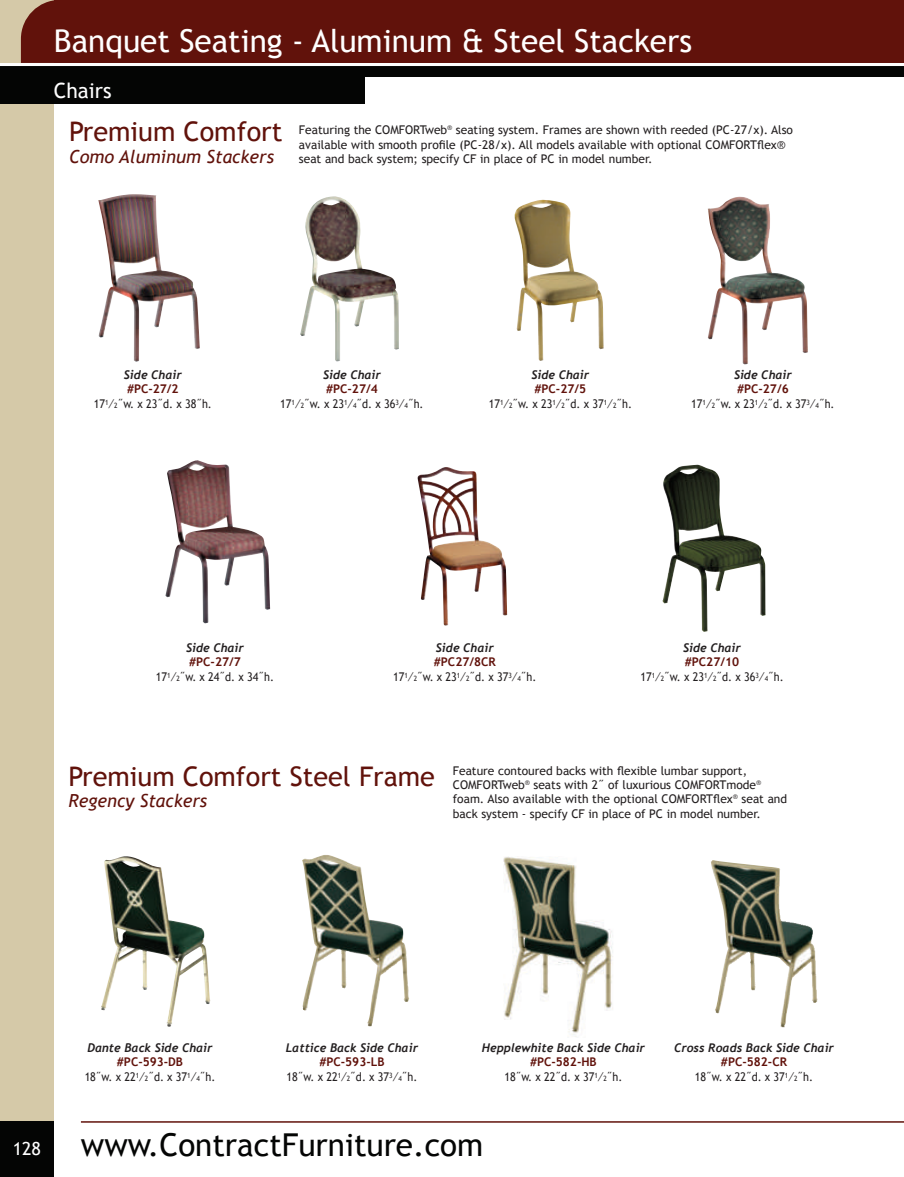
<style>
.page{position:relative;width:904px;height:1177px;background:#fff}
.page>*{position:absolute;margin:0;border:0;box-sizing:border-box;transform-origin:0 0}
.t1{font:31.5px "Trebuchet MS";color:#fff}
.t2{font:31.5px "Trebuchet MS";color:#040504}
.t3{font:27px "Trebuchet MS";color:#61120b}
.t4{font:21px "Trebuchet MS";color:#fff}
.t5{font:italic 18px "Trebuchet MS";color:#61120b}
.t6{font:18px "Trebuchet MS";color:#fff}
.t7{font:12px/14.4px "Trebuchet MS";color:#231f20}
.t8{font:12px/14.4px "Trebuchet MS";color:#231f20;text-align:center;scale:.9 1}
.t9{font:italic 700 12px "Trebuchet";color:#231f20}
.s1{font-weight:700;color:#61120b}
.s2{font-size:7.2px}
</style>
<div class="page">
<div style="left:0;top:0;width:54px;height:1176px;background:#d5c9a8"></div>
<div style="left:0;top:66px;width:904px;height:11px;background:#040504"></div>
<div style="left:0;top:77px;width:364px;height:27px;background:#040504"></div>
<div style="left:0;top:1120px;width:54px;height:56px;background:#040504"></div>
<hr style="left:81px;top:1120px;width:823px;height:2px;background:#61120b">
<hr style="left:0;top:63px;width:904px;height:3px;background:#fff">
<div style="left:21px;top:0;width:883px;height:63px;background:#61120b"></div>
<img style="left:98px;top:194px;width:102px;height:168px">
<img style="left:300px;top:196px;width:99px;height:165px">
<img style="left:514px;top:199px;width:89px;height:162px">
<img style="left:708px;top:196px;width:100px;height:168px">
<img style="left:165px;top:460px;width:105px;height:163px">
<img style="left:417px;top:467px;width:90px;height:158px">
<img style="left:662px;top:464px;width:103px;height:167px">
<img style="left:101px;top:856px;width:109px;height:170px">
<img style="left:302px;top:855px;width:107px;height:171px">
<img style="left:503px;top:857px;width:110px;height:178px">
<img style="left:711px;top:860px;width:106px;height:166px">
<h1 class="t1" style="left:54px;top:22px;width:640px">Banquet Seating - Aluminum &amp; Steel Stackers</h1>
<h3 class="t4" style="left:54px;top:78px;width:59px">Chairs</h3>
<h2 class="t3" style="left:69px;top:116px;width:215px">Premium Comfort</h2>
<h3 class="t5" style="left:69px;top:146px;width:206px">Como Aluminum Stackers</h3>
<p class="t7" style="left:299px;top:123px;width:495px">Featuring the COMFORTweb<sup>®</sup> seating system. Frames are shown with reeded (PC-27/x). Also available with smooth profile (PC-28/x). All models available with optional COMFORTflex® seat and back system; specify CF in place of PC in model number.</p>
<p class="t9" style="left:124px;top:367px;width:59px">Side Chair</p>
<p class="t8" style="left:94px;top:381px;width:133px"><span class="s1">#PC-27/2<br></span>17<sup>1</sup>⁄<span class="s2">2</span>˝w. x 23˝d. x 38˝h.</p>
<p class="t9" style="left:323px;top:367px;width:59px">Side Chair</p>
<p class="t8" style="left:280px;top:381px;width:161px"><span class="s1">#PC-27/4<br></span>17<sup>1</sup>⁄<span class="s2">2</span>˝w. x 23<sup>1</sup>⁄<span class="s2">4</span>˝d. x 36<sup>3</sup>⁄<span class="s2">4</span>˝h.</p>
<p class="t9" style="left:531px;top:367px;width:59px">Side Chair</p>
<p class="t8" style="left:489px;top:381px;width:161px"><span class="s1">#PC-27/5<br></span>17<sup>1</sup>⁄<span class="s2">2</span>˝w. x 23<sup>1</sup>⁄<span class="s2">2</span>˝d. x 37<sup>1</sup>⁄<span class="s2">2</span>˝h.</p>
<p class="t9" style="left:734px;top:367px;width:59px">Side Chair</p>
<p class="t8" style="left:691px;top:381px;width:161px"><span class="s1">#PC-27/6<br></span>17<sup>1</sup>⁄<span class="s2">2</span>˝w. x 23<sup>1</sup>⁄<span class="s2">2</span>˝d. x 37<sup>3</sup>⁄<span class="s2">4</span>˝h.</p>
<p class="t9" style="left:186px;top:640px;width:59px">Side Chair</p>
<p class="t8" style="left:156px;top:654px;width:133px"><span class="s1">#PC-27/7<br></span>17<sup>1</sup>⁄<span class="s2">2</span>˝w. x 24˝d. x 34˝h.</p>
<p class="t9" style="left:436px;top:640px;width:59px">Side Chair</p>
<p class="t8" style="left:393px;top:654px;width:161px"><span class="s1">#PC27/8CR<br></span>17<sup>1</sup>⁄<span class="s2">2</span>˝w. x 23<sup>1</sup>⁄<span class="s2">2</span>˝d. x 37<sup>3</sup>⁄<span class="s2">4</span>˝h.</p>
<p class="t9" style="left:683px;top:640px;width:59px">Side Chair</p>
<p class="t8" style="left:640px;top:654px;width:161px"><span class="s1">#PC27/10<br></span>17<sup>1</sup>⁄<span class="s2">2</span>˝w. x 23<sup>1</sup>⁄<span class="s2">2</span>˝d. x 36<sup>3</sup>⁄<span class="s2">4</span>˝h.</p>
<h2 class="t3" style="left:68px;top:760px;width:368px">Premium Comfort Steel Frame</h2>
<h3 class="t5" style="left:68px;top:790px;width:140px">Regency Stackers</h3>
<p class="t7" style="left:453px;top:763px;width:336px">Feature contoured backs with flexible lumbar support, COMFORTweb<sup>®</sup> seats with 2˝ of luxurious COMFORTmode<sup>® </sup>foam. Also available with the optional COMFORTflex<sup>®</sup> seat and back system - specify CF in place of PC in model number.</p>
<p class="t9" style="left:88px;top:1040px;width:126px">Dante Back Side Chair</p>
<p class="t8" style="left:85px;top:1054px;width:147px"><span class="s1">#PC-593-DB<br></span>18˝w. x 22<sup>1</sup>⁄<span class="s2">2</span>˝d. x 37<sup>1</sup>⁄<span class="s2">4</span>˝h.</p>
<p class="t9" style="left:286px;top:1040px;width:134px">Lattice Back Side Chair</p>
<p class="t8" style="left:287px;top:1054px;width:147px"><span class="s1">#PC-593-LB<br></span>18˝w. x 22<sup>1</sup>⁄<span class="s2">2</span>˝d. x 37<sup>3</sup>⁄<span class="s2">4</span>˝h.</p>
<p class="t9" style="left:482px;top:1040px;width:165px">Hepplewhite Back Side Chair</p>
<p class="t8" style="left:504px;top:1054px;width:133px"><span class="s1">#PC-582-HB<br></span>18˝w. x 22˝d. x 37<sup>1</sup>⁄<span class="s2">2</span>˝h.</p>
<p class="t9" style="left:674px;top:1040px;width:161px">Cross Roads Back Side Chair</p>
<p class="t8" style="left:695px;top:1054px;width:133px"><span class="s1">#PC-582-CR<br></span>18˝w. x 22˝d. x 37<sup>1</sup>⁄<span class="s2">2</span>˝h.</p>
<h3 class="t6" style="left:13px;top:1137px;width:30px">128</h3>
<h1 class="t2" style="left:81px;top:1126px;width:404px">www.ContractFurniture.com</h1>
</div>
